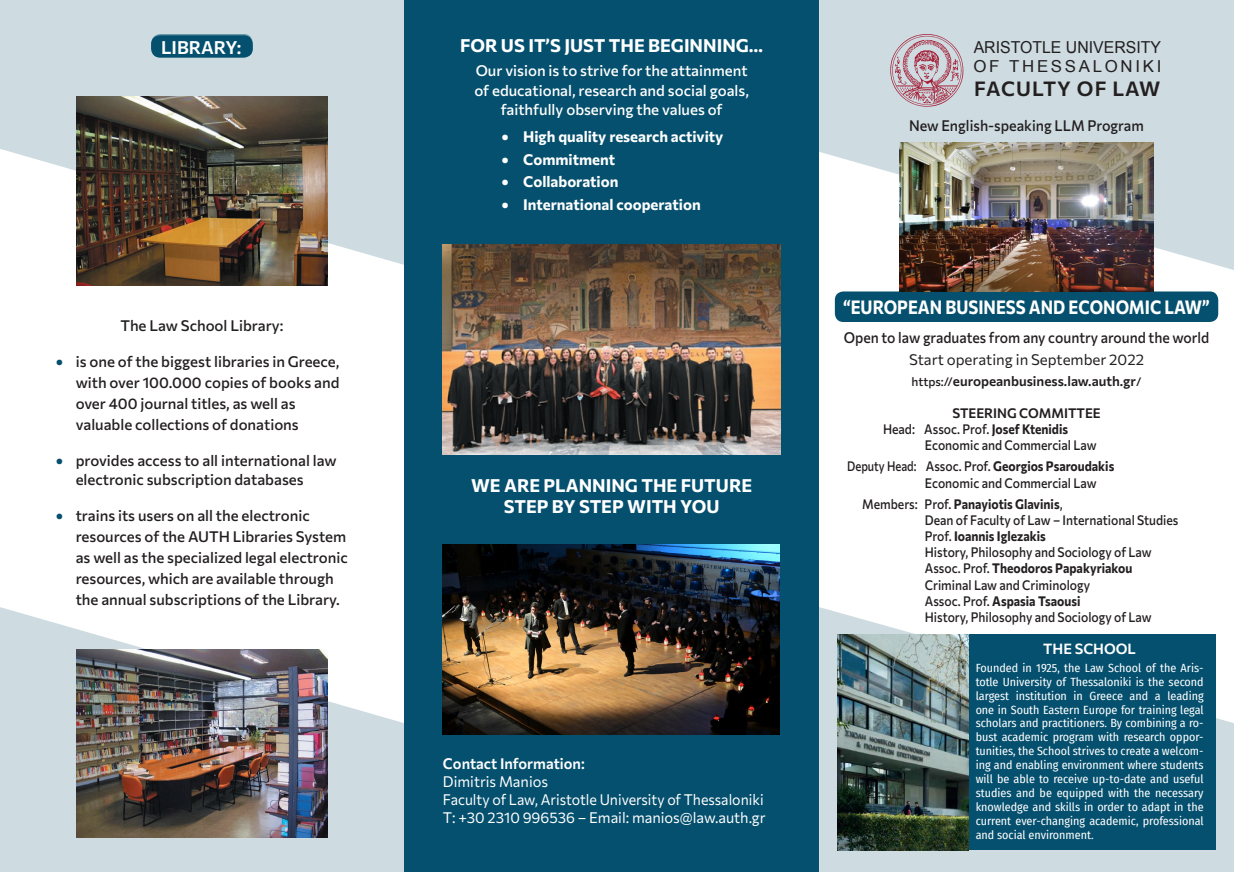
<style>
.page{position:relative;width:1234px;height:872px;background:#fff}
.page>*{position:absolute;margin:0;border:0;box-sizing:border-box;transform-origin:0 0}
.t1{font:600 20.25px "Commissioner";letter-spacing:.05em;color:#231f20}
.t2{font:700 18.9px "Commissioner";color:#fff;scale:.88 1}
.t3{font:700 18px "Commissioner";color:#fff}
.t4{font:600 18px "Commissioner";color:#fff}
.t5{font:16.5px "Arial";color:#231f20;scale:.96 1}
.t6{font:16.5px "Arial";letter-spacing:.16em;color:#231f20}
.t7{font:500 15px/21px "Commissioner";color:#231f20}
.t8{font:500 15px "Commissioner";color:#fff}
.t9{font:700 15px "Commissioner";color:#fff}
.t10{font:15px "Commissioner";color:#fff}
.t11{font:500 15px "Commissioner";color:#231f20;scale:.93 1}
.t12{font:15px "Commissioner";color:#fff;scale:.94 1}
.t13{font:500 15px "Commissioner";color:#231f20;scale:.95 1}
.t14{font:15px "Commissioner";color:#231f20}
.t15{font:600 15px "Commissioner";color:#fff}
.t16{font:600 14.4px "Commissioner";color:#fff}
.t17{font:500 13.5px "Commissioner";color:#231f20;scale:.9 1}
.t18{font:700 13.5px "Commissioner";color:#231f20;scale:.9 1}
.t19{font:600 13.5px "Commissioner";color:#231f20}
.t20{font:500 13.5px "Commissioner";color:#231f20;scale:.83 1}
.t21{font:11.55px/14px "Fira Sans Condensed";color:#fff;text-align:justify;scale:1.04 1}
.s1{font-weight:900;color:#05506e}
.s2{font-weight:900}
.s3{font-weight:500;font-size:12px}
.s4{font-weight:700}
.s5{font-weight:500}
</style>
<div class="page">
<svg style="left:0;top:0;width:404px;height:265px;background:#d4e0e4"></svg>
<svg style="left:819px;top:0;width:414px;height:270px;background:#d4e0e4"></svg>
<svg style="left:0;top:607px;width:404px;height:265px;fill:#cedce1"></svg>
<svg style="left:819px;top:607px;width:414px;height:265px;fill:#cedce1"></svg>
<div style="left:404px;top:0;width:415px;height:872px;background:#05506e"></div>
<svg style="left:151px;top:34px;width:102px;height:24px"></svg>
<div style="left:834px;top:291px;width:383px;height:31px;background:#05506e;border-radius:9px"></div>
<div style="left:837px;top:635px;width:378px;height:215px;background:#05506e"></div>
<img style="left:885px;top:33px;width:81px;height:75px">
<img style="left:442px;top:244px;width:338px;height:210px">
<img style="left:76px;top:649px;width:251px;height:188px">
<img style="left:77px;top:96px;width:250px;height:189px">
<div style="left:151px;top:35px;width:102px;height:23px;background:#05506e;border-radius:9px"></div>
<img style="left:837px;top:635px;width:131px;height:215px">
<img style="left:899px;top:143px;width:254px;height:148px">
<img style="left:443px;top:545px;width:336px;height:189px">
<p class="t4" style="left:161px;top:33px;width:82px">LIBRARY:</p>
<p class="t7" style="left:120px;top:313px;width:164px">The Law School Library:</p>
<p class="t7" style="left:56px;top:349px;width:285px"><span class="s1">•</span> is one of the biggest libraries in Greece,</p>
<p class="t7" style="left:76px;top:370px;width:265px">with over 100.000 copies of books and over 400 journal titles, as well as</p>
<p class="t7" style="left:76px;top:412px;width:224px">valuable collections of donations</p>
<p class="t7" style="left:56px;top:448px;width:282px"><span class="s1">•</span> provides access to all international law</p>
<p class="t7" style="left:76px;top:468px;width:229px">electronic subscription databases</p>
<p class="t7" style="left:56px;top:504px;width:255px"><span class="s1">•</span> trains its users on all the electronic</p>
<p class="t7" style="left:76px;top:525px;width:272px">resources of the AUTH Libraries System</p>
<p class="t7" style="left:76px;top:546px;width:273px">as well as the specialized legal electronic</p>
<p class="t7" style="left:76px;top:567px;width:266px">resources, which are available through the annual subscriptions of the Library.</p>
<p class="t3" style="left:460px;top:32px;width:304px">FOR US IT’S JUST THE BEGINNING…</p>
<p class="t8" style="left:475px;top:59px;width:273px">Our vision is to strive for the attainment</p>
<p class="t8" style="left:474px;top:79px;width:276px">of educational, research and social goals,</p>
<p class="t8" style="left:500px;top:98px;width:223px">faithfully observing the values of</p>
<p class="t9" style="left:502px;top:125px;width:223px"><span class="s2">•</span> High quality research activity</p>
<p class="t9" style="left:502px;top:148px;width:114px"><span class="s2">•</span> Commitment</p>
<p class="t9" style="left:502px;top:170px;width:118px"><span class="s2">•</span> Collaboration</p>
<p class="t9" style="left:502px;top:193px;width:200px"><span class="s2">•</span> International cooperation</p>
<p class="t3" style="left:471px;top:471px;width:282px">WE ARE PLANNING THE FUTURE</p>
<p class="t3" style="left:504px;top:493px;width:217px">STEP BY STEP WITH YOU</p>
<p class="t15" style="left:443px;top:752px;width:143px">Contact Information:</p>
<p class="t10" style="left:443px;top:770px;width:107px">Dimitris Manios</p>
<p class="t12" style="left:443px;top:788px;width:342px">Faculty of Law, Aristotle University of Thessaloniki</p>
<p class="t10" style="left:443px;top:806px;width:324px">T: +30 2310 996536 – Email: manios@law.auth.gr</p>
<p class="t5" style="left:973px;top:36px;width:196px">ARISTOTLE UNIVERSITY</p>
<p class="t6" style="left:973px;top:55px;width:189px">OF THESSALONIKI</p>
<p class="t1" style="left:974px;top:73px;width:188px">FACULTY OF LAW</p>
<p class="t13" style="left:909px;top:113px;width:248px">New English-speaking LLM Program</p>
<p class="t2" style="left:843px;top:292px;width:418px">“EUROPEAN BUSINESS AND ECONOMIC LAW”</p>
<p class="t11" style="left:843px;top:325px;width:394px">Open to law graduates from any country around the world</p>
<p class="t14" style="left:908px;top:348px;width:236px">Start operating in September 2022</p>
<p class="t19" style="left:911px;top:371px;width:231px"><span class="s3">https://</span>europeanbusiness.law.auth.gr<span class="s3">/</span></p>
<p class="t19" style="left:952px;top:402px;width:150px">STEERING COMMITTEE</p>
<p class="t17" style="left:882px;top:419px;width:207px">Head: Assoc. Prof. <span class="s4">Josef Ktenidis</span></p>
<p class="t17" style="left:924px;top:435px;width:192px">Economic and Commercial Law</p>
<p class="t20" style="left:847px;top:456px;width:323px">Deputy Head: Assoc. Prof. <span class="s4">Georgios Psaroudakis</span></p>
<p class="t17" style="left:924px;top:472px;width:192px">Economic and Commercial Law</p>
<p class="t18" style="left:862px;top:493px;width:224px"><span class="s5">Members: Prof.</span> Panayiotis Glavinis<span class="s5">,</span></p>
<p class="t17" style="left:924px;top:509px;width:283px">Dean of Faculty of Law – International Studies</p>
<p class="t18" style="left:924px;top:525px;width:136px"><span class="s5">Prof.</span> Ioannis Iglezakis</p>
<p class="t17" style="left:924px;top:542px;width:253px">History, Philosophy and Sociology of Law</p>
<p class="t18" style="left:924px;top:558px;width:232px"><span class="s5">Assoc. Prof.</span> Theodoros Papakyriakou</p>
<p class="t17" style="left:924px;top:574px;width:185px">Criminal Law and Criminology</p>
<p class="t18" style="left:924px;top:590px;width:174px"><span class="s5">Assoc. Prof.</span> Aspasia Tsaousi</p>
<p class="t17" style="left:924px;top:606px;width:253px">History, Philosophy and Sociology of Law</p>
<p class="t16" style="left:1043px;top:638px;width:94px">THE SCHOOL</p>
<p class="t21" style="left:975px;top:660px;width:221px">Founded in 1925, the Law School of the Aris&shy;totle University of Thessaloniki is the second largest institution in Greece and a leading one in South Eastern Europe for training legal scholars and practitioners. By combining a ro&shy;bust academic program with research oppor&shy;tunities, the School strives to create a welcom&shy;ing and enabling environment where students will be able to receive up-to-date and useful studies and be equipped with the necessary knowledge and skills in order to adapt in the current ever-changing academic, professional and social environment.</p>
</div>
